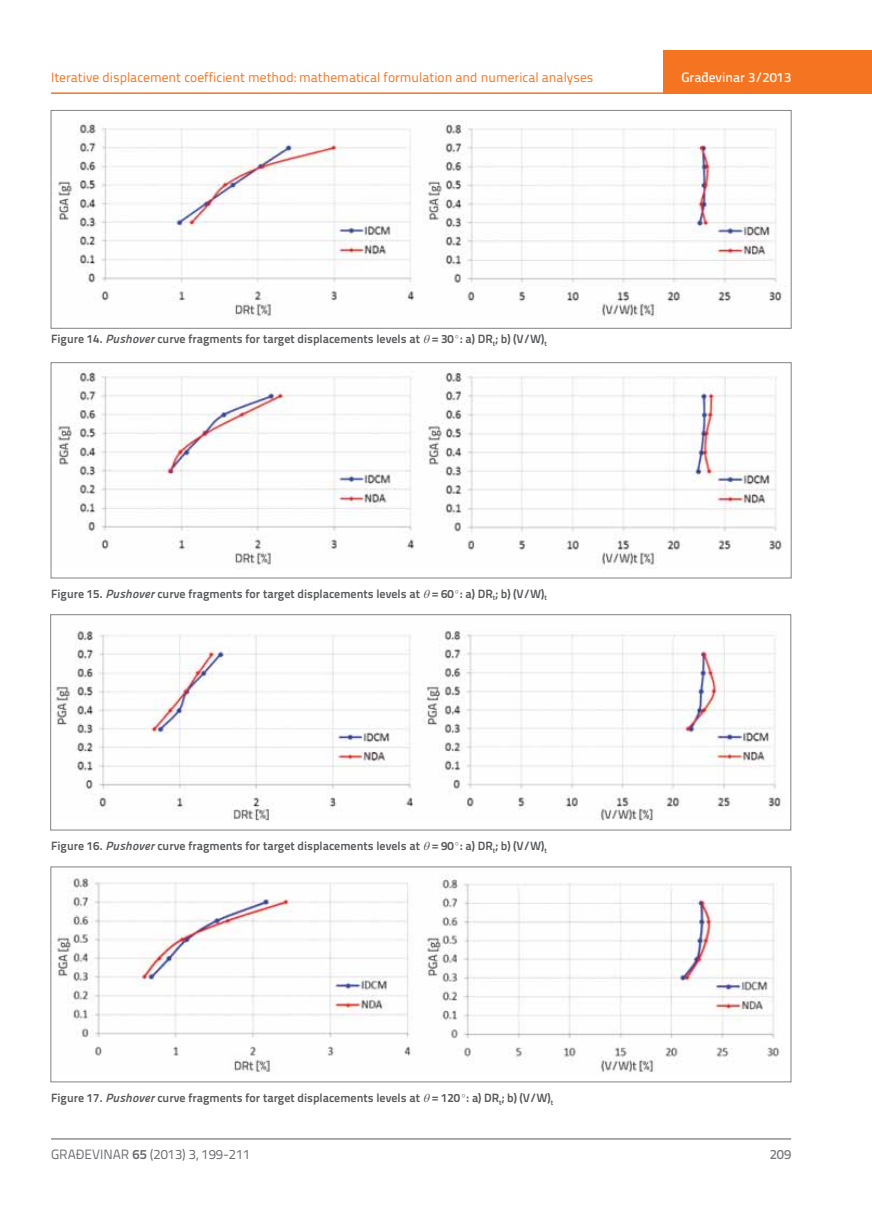
<style>
.page{position:relative;width:872px;height:1212px;background:#fff}
.page>*{position:absolute;margin:0;border:0;box-sizing:border-box;transform-origin:0 0}
.t1{font:13.5px "Titillium Text 22 L";color:#f47421}
.t2{font:13.5px "Titillium Text 22 L";color:#6d6e71}
.t3{font:500 13.5px "Titillium Text 22 L";color:#fff}
.t4{font:500 13.5px "Titillium Text 22 L";color:#797a7d}
.t5{font:700 12px "Titillium Text 22 L";color:#58595b}
.s1{font-family:"Panefresco 800 wt";font-weight:400;font-style:italic}
.s2{font-weight:700}
</style>
<div class="page">
<hr style="left:51px;top:92px;width:821px;height:2px;background:#f47421">
<div style="left:663px;top:50px;width:209px;height:44px;background:#f47421"></div>
<hr style="left:51px;top:1139px;width:740px;height:1px;background:#58595b">
<img style="left:58px;top:121px;width:729px;height:198px">
<div style="left:51px;top:110px;width:740px;height:218px;border:1px solid #808285"></div>
<img style="left:57px;top:369px;width:727px;height:200px">
<div style="left:51px;top:362px;width:740px;height:216px;border:1px solid #808285"></div>
<img style="left:55px;top:630px;width:727px;height:191px">
<div style="left:50px;top:614px;width:741px;height:216px;border:1px solid #808285"></div>
<img style="left:57px;top:876px;width:723px;height:197px">
<div style="left:51px;top:867px;width:740px;height:215px;border:1px solid #808285"></div>
<p class="t1" style="left:51px;top:68px;width:544px">Iterative displacement coefficient method: mathematical formulation and numerical analyses</p>
<p class="t3" style="left:681px;top:67px;width:111px">Građevinar 3/2013</p>
<p class="t5" style="left:51px;top:330px;width:497px">Figure 14. <span class="s1">Pushover</span> curve fragments for target displacements levels at = 30º: a) DR<sub>t</sub>; b) (V/W)<sub>t</sub></p>
<p class="t5" style="left:51px;top:584px;width:497px">Figure 15. <span class="s1">Pushover</span> curve fragments for target displacements levels at = 60º: a) DR<sub>t</sub>; b) (V/W)<sub>t</sub></p>
<p class="t5" style="left:51px;top:837px;width:497px">Figure 16. <span class="s1">Pushover</span> curve fragments for target displacements levels at = 90º: a) DR<sub>t</sub>; b) (V/W)<sub>t</sub></p>
<p class="t5" style="left:51px;top:1089px;width:503px">Figure 17. <span class="s1">Pushover</span> curve fragments for target displacements levels at = 120º: a) DR<sub>t</sub>; b) (V/W)<sub>t</sub></p>
<p class="t2" style="left:51px;top:1144px;width:201px">GRAĐEVINAR <span class="s2">65</span> (2013) 3, 199-211</p>
<p class="t4" style="left:769px;top:1144px;width:23px">209</p>
</div>
